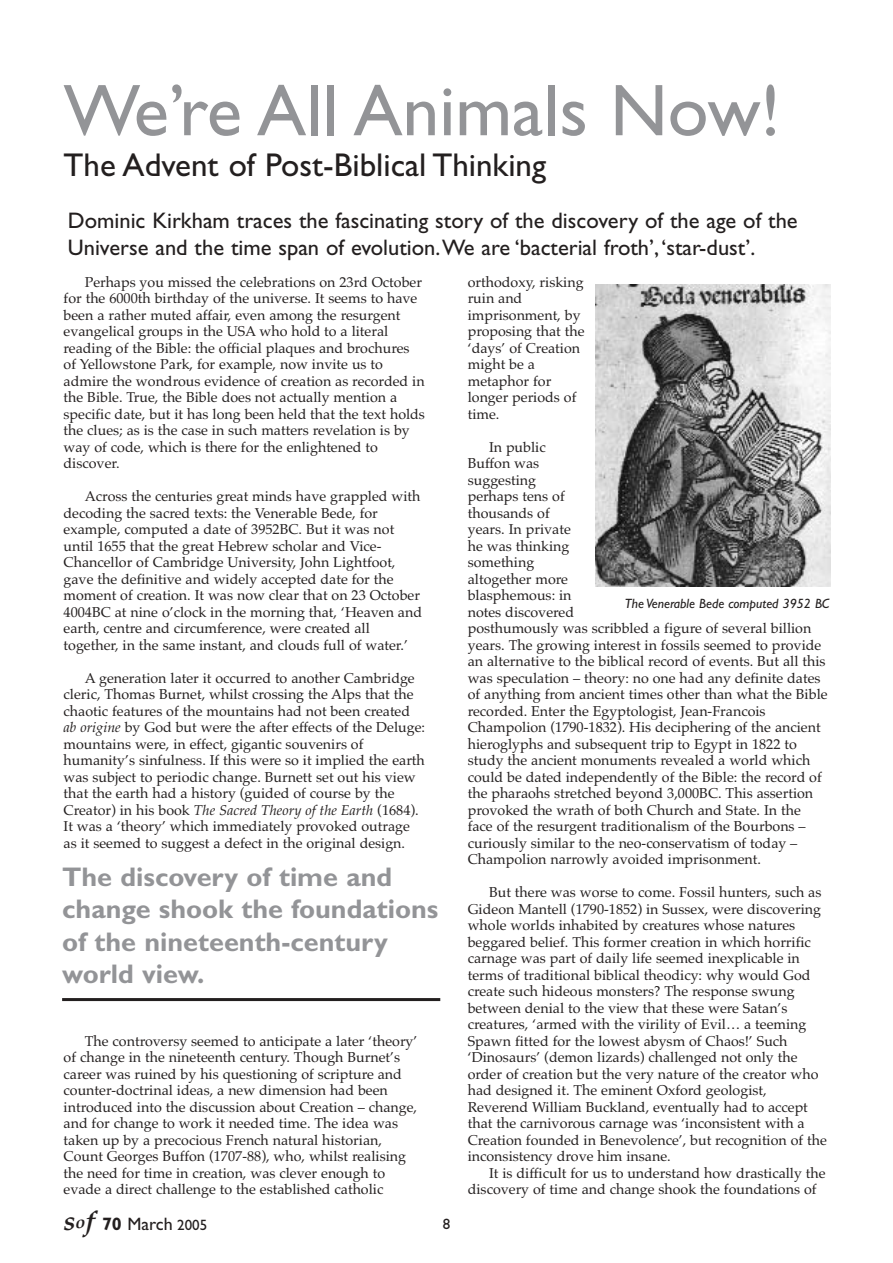
<style>
.page{position:relative;width:893px;height:1263px;background:#fff}
.page>*{position:absolute;margin:0;border:0;box-sizing:border-box;transform-origin:0 0}
.t1{font:73.5px "Gill Sans";color:#939497}
.t2{font:33px "Gill Sans";color:#231f1f}
.t3{font:700 27px/32.4px "Gill Sans";color:#939497}
.t4{font:22.5px/27px "Gill Sans";color:#231f1f}
.t5{font:18px "Gill Sans";color:#231f1f}
.t6{font:15px "Gill Sans";color:#231f1f}
.t7{font:14.25px/16.5px "Palatino";color:#231f1f}
.t8{font:italic 13.5px "Gill Sans";color:#231f1f}
.s1{font-style:italic}
.s2{font-family:"Palatino";font-weight:700;font-style:italic;font-size:27px}
.s3{font-family:"Palatino";font-weight:700;font-style:italic}
.s4{font-weight:700}
.s5{font-size:15px}
</style>
<div class="page">
<hr style="left:62px;top:998px;width:378px;height:3px;background:#231f1f">
<img style="left:595px;top:285px;width:235px;height:302px">
<h1 class="t1" style="left:64px;top:85px;width:718px">We’re All Animals Now!</h1>
<h2 class="t2" style="left:64px;top:153px;width:484px">The Advent of Post-Biblical Thinking</h2>
<h3 class="t4" style="left:68px;top:209px;width:731px">Dominic Kirkham traces the fascinating story of the discovery of the age of the<br>Universe and the time span of evolution.We are ‘bacterial froth’,‘star-dust’.</h3>
<p class="t7" style="left:64px;top:275px;width:363px;text-indent:21px">Perhaps you missed the celebrations on 23rd October for the 6000th birthday of the universe. It seems to have been a rather muted affair, even among the resurgent evangelical groups in the USA who hold to a literal reading of the Bible: the official plaques and brochures of Yellowstone Park, for example, now invite us to admire the wondrous evidence of creation as recorded in the Bible. True, the Bible does not actually mention a specific date, but it has long been held that the text holds the clues; as is the case in such matters revelation is by way of code, which is there for the enlightened to discover.</p>
<p class="t7" style="left:64px;top:490px;width:360px;text-indent:21px">Across the centuries great minds have grappled with decoding the sacred texts: the Venerable Bede, for example, computed a date of 3952BC. But it was not until 1655 that the great Hebrew scholar and Vice-Chancellor of Cambridge University, John Lightfoot, gave the definitive and widely accepted date for the moment of creation. It was now clear that on 23 October 4004BC at nine o’clock in the morning that, ‘Heaven and earth, centre and circumference, were created all together, in the same instant, and clouds full of water.’</p>
<p class="t7" style="left:64px;top:671px;width:363px;text-indent:21px">A generation later it occurred to another Cambridge cleric, Thomas Burnet, whilst crossing the Alps that the chaotic features of the mountains had not been created <span class="s1">ab origine</span> by God but were the after effects of the Deluge: mountains were, in effect, gigantic souvenirs of humanity’s sinfulness. If this were so it implied the earth was subject to periodic change. Burnett set out his view that the earth had a history (guided of course by the Creator) in his book <span class="s1">The Sacred Theory of the Earth</span> (1684).<br>It was a ‘theory’ which immediately provoked outrage as it seemed to suggest a defect in the original design.</p>
<h3 class="t3" style="left:62px;top:863px;width:378px">The discovery of time and change shook the foundations of the nineteenth-century world view.</h3>
<p class="t7" style="left:64px;top:1034px;width:355px;text-indent:21px">The controversy seemed to anticipate a later ‘theory’ of change in the nineteenth century. Though Burnet’s career was ruined by his questioning of scripture and counter-doctrinal ideas, a new dimension had been introduced into the discussion about Creation – change, and for change to work it needed time. The idea was taken up by a precocious French natural historian, Count Georges Buffon (1707-88), who, whilst realising the need for time in creation, was clever enough to evade a direct challenge to the established catholic</p>
<p class="t5" style="left:64px;top:1217px;width:145px"><span class="s2">s</span><span class="s3">o</span><span class="s2">f</span> <span class="s4">70</span> March <span class="s5">2005</span></p>
<p class="t6" style="left:442px;top:1219px;width:9px">8</p>
<p class="t7" style="left:468px;top:275px;width:118px">orthodoxy, risking ruin and imprisonment, by proposing that the ‘days’ of Creation might be a metaphor for longer periods of time.</p>
<p class="t7" style="left:468px;top:440px;width:361px;text-indent:21px">In public<br>Buffon was<br>suggesting<br>perhaps tens of<br>thousands of<br>years. In private<br>he was thinking<br>something<br>altogether more<br>blasphemous: in<br>notes discovered<br>posthumously was scribbled a figure of several billion years. The growing interest in fossils seemed to provide an alternative to the biblical record of events. But all this was speculation – theory: no one had any definite dates of anything from ancient times other than what the Bible recorded. Enter the Egyptologist, Jean-Francois Champolion (1790-1832). His deciphering of the ancient hieroglyphs and subsequent trip to Egypt in 1822 to study the ancient monuments revealed a world which could be dated independently of the Bible: the record of the pharaohs stretched beyond 3,000BC. This assertion provoked the wrath of both Church and State. In the face of the resurgent traditionalism of the Bourbons – curiously similar to the neo-conservatism of today – Champolion narrowly avoided imprisonment.</p>
<p class="t7" style="left:468px;top:886px;width:361px;text-indent:21px">But there was worse to come. Fossil hunters, such as Gideon Mantell (1790-1852) in Sussex, were discovering whole worlds inhabited by creatures whose natures beggared belief. This former creation in which horrific carnage was part of daily life seemed inexplicable in terms of traditional biblical theodicy: why would God create such hideous monsters? The response swung between denial to the view that these were Satan’s creatures, ‘armed with the virility of Evil… a teeming Spawn fitted for the lowest abysm of Chaos!’ Such ‘Dinosaurs’ (demon lizards) challenged not only the order of creation but the very nature of the creator who had designed it. The eminent Oxford geologist, Reverend William Buckland, eventually had to accept that the carnivorous carnage was ‘inconsistent with a Creation founded in Benevolence’, but recognition of the inconsistency drove him insane.</p>
<p class="t7" style="left:468px;top:1166px;width:359px;text-indent:21px">It is difficult for us to understand how drastically the discovery of time and change shook the foundations of</p>
<p class="t8" style="left:624px;top:599px;width:206px">The Venerable Bede computed 3952 BC</p>
</div>
